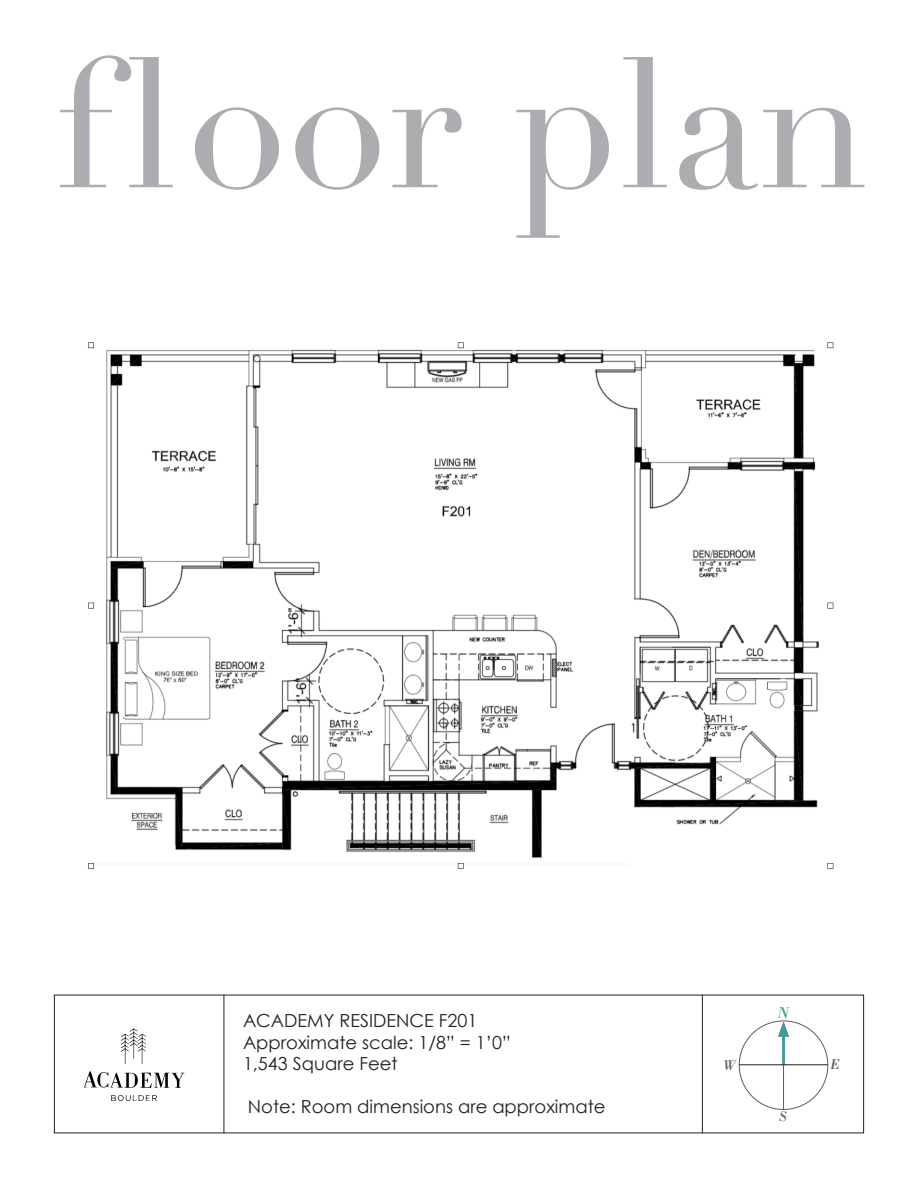
<style>
.page{position:relative;width:918px;height:1188px;background:#fff}
.page>*{position:absolute;margin:0;border:0;box-sizing:border-box;transform-origin:0 0}
.t1{font:180.6px "Didot";color:#acadb1}
.t2{font:18px "Century Gothic";color:#231f20}
.t3{font:italic 16.2px "Bodoni";color:#449897}
.t4{font:italic 14.55px "Bodoni";color:#5b5c61}
</style>
<div class="page">
<hr style="left:224px;top:995px;width:1px;height:138px;background:#231f20">
<hr style="left:702px;top:995px;width:1px;height:138px;background:#231f20">
<hr style="left:782px;top:1031px;width:3px;height:34px;background:#449897">
<svg style="left:778px;top:1021px;width:11px;height:16px"></svg>
<hr style="left:739px;top:1065px;width:89px;height:1px;background:#231f20">
<hr style="left:783px;top:1065px;width:1px;height:45px;background:#5b5c61">
<img style="left:88px;top:342px;width:746px;height:527px">
<img style="left:83px;top:1028px;width:102px;height:73px">
<h1 class="t1" style="left:55px;top:16px;width:815px">floor plan</h1>
<p class="t2" style="left:243px;top:1009px;width:236px">ACADEMY RESIDENCE F201</p>
<p class="t2" style="left:243px;top:1031px;width:269px">Approximate scale: 1/8” = 1’0”</p>
<p class="t2" style="left:243px;top:1053px;width:156px">1,543 Square Feet</p>
<p class="t2" style="left:248px;top:1096px;width:359px">Note: Room dimensions are approximate</p>
<p class="t3" style="left:778px;top:1003px;width:13px">N</p>
<p class="t4" style="left:723px;top:1056px;width:14px">W</p>
<p class="t4" style="left:830px;top:1055px;width:11px">E</p>
</div>
